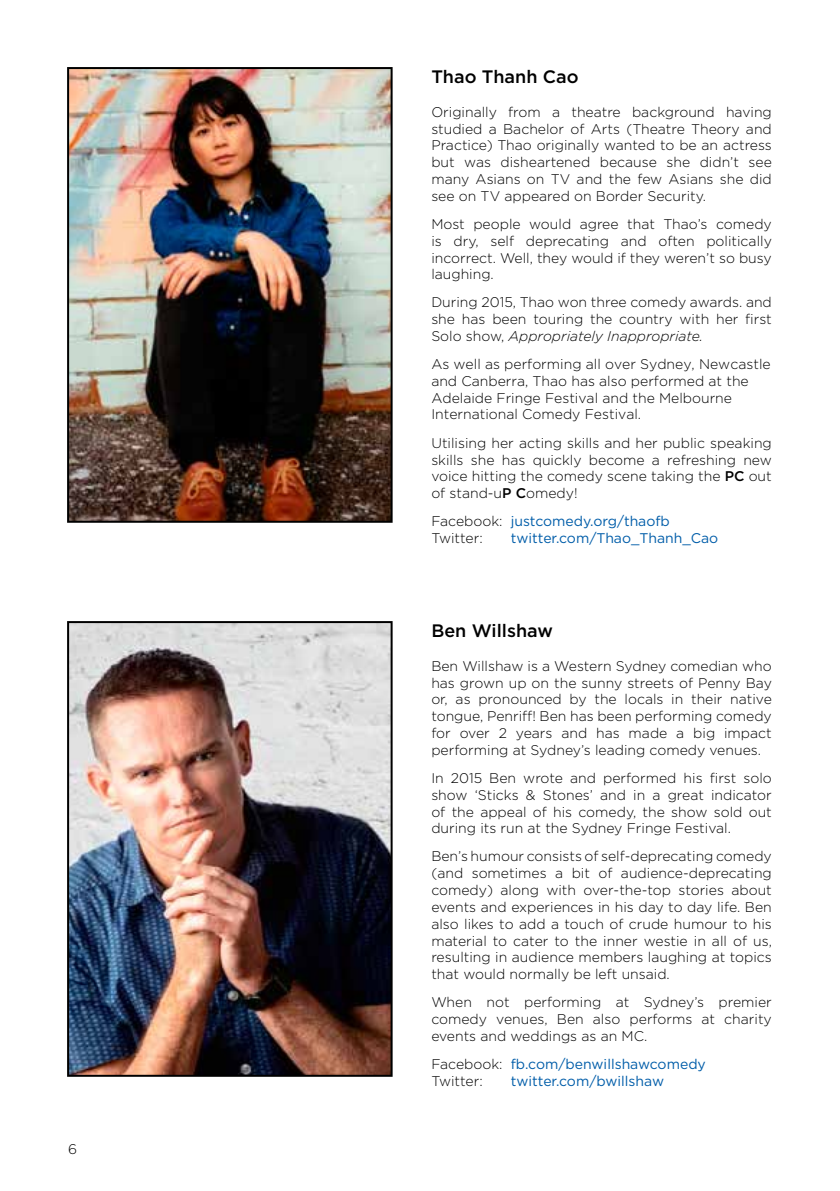
<style>
.page{position:relative;width:840px;height:1191px;background:#fff}
.page>*{position:absolute;margin:0;border:0;box-sizing:border-box;transform-origin:0 0}
.t1{font:500 18px "Gotham";color:#000}
.t2{font:300 14px/16.8px "Gotham";color:#000;text-align:justify}
.t3{font:14px/16.8px "Gotham";color:#005da9}
.s1{font-style:italic}
.s2{font-weight:500}
.s3{font-weight:300;color:#000}
</style>
<div class="page">
<img style="left:70px;top:70px;width:319px;height:450px">
<div style="left:67px;top:67px;width:325px;height:456px;border:2px solid #000"></div>
<img style="left:70px;top:624px;width:319px;height:449px">
<div style="left:67px;top:621px;width:325px;height:455px;border:2px solid #000"></div>
<p class="t2" style="left:68px;top:1140px;width:10px">6</p>
<p class="t1" style="left:431px;top:66px;width:149px">Thao Thanh Cao</p>
<p class="t2" style="left:431px;top:103px;width:342px">Originally from a theatre background having studied a Bachelor of Arts (Theatre Theory and Practice) Thao originally wanted to be an actress but was disheartened because she didn’t see many Asians on TV and the few Asians she did see on TV appeared on Border Security.</p>
<p class="t2" style="left:431px;top:215px;width:342px">Most people would agree that Thao’s comedy is dry, self deprecating and often politically incorrect. Well, they would if they weren’t so busy laughing.</p>
<p class="t2" style="left:431px;top:294px;width:342px">During 2015, Thao won three comedy awards. and she has been touring the country with her first Solo show, <span class="s1">Appropriately Inappropriate.</span></p>
<p class="t2" style="left:431px;top:355px;width:340px;text-align:left">As well as performing all over Sydney, Newcastle and Canberra, Thao has also performed at the Adelaide Fringe Festival and the Melbourne International Comedy Festival.</p>
<p class="t2" style="left:431px;top:434px;width:342px">Utilising her acting skills and her public speaking skills she has quickly become a refreshing new voice hitting the comedy scene taking the <span class="s2">PC</span> out of stand-u<span class="s2">P C</span>omedy!</p>
<p class="t3" style="left:431px;top:513px;width:240px"><span class="s3">Facebook:</span> justcomedy.org/thaofb<br><span class="s3">Twitter:</span></p>
<p class="t3" style="left:510px;top:529px;width:209px">twitter.com/Thao_Thanh_Cao</p>
<p class="t1" style="left:431px;top:620px;width:123px">Ben Willshaw</p>
<p class="t2" style="left:431px;top:657px;width:342px">Ben Willshaw is a Western Sydney comedian who has grown up on the sunny streets of Penny Bay or, as pronounced by the locals in their native tongue, Penriff! Ben has been performing comedy for over 2 years and has made a big impact performing at Sydney’s leading comedy venues.</p>
<p class="t2" style="left:431px;top:769px;width:342px">In 2015 Ben wrote and performed his first solo show ‘Sticks &amp; Stones’ and in a great indicator of the appeal of his comedy, the show sold out during its run at the Sydney Fringe Festival.</p>
<p class="t2" style="left:431px;top:847px;width:342px">Ben’s humour consists of self-deprecating comedy (and sometimes a bit of audience-deprecating comedy) along with over-the-top stories about events and experiences in his day to day life. Ben also likes to add a touch of crude humour to his material to cater to the inner westie in all of us, resulting in audience members laughing at topics that would normally be left unsaid.</p>
<p class="t2" style="left:431px;top:993px;width:342px">When not performing at Sydney’s premier comedy venues, Ben also performs at charity events and weddings as an MC.</p>
<p class="t3" style="left:431px;top:1055px;width:276px"><span class="s3">Facebook:</span> fb.com/benwillshawcomedy<br><span class="s3">Twitter:</span></p>
<p class="t3" style="left:510px;top:1072px;width:155px">twitter.com/bwillshaw</p>
</div>
